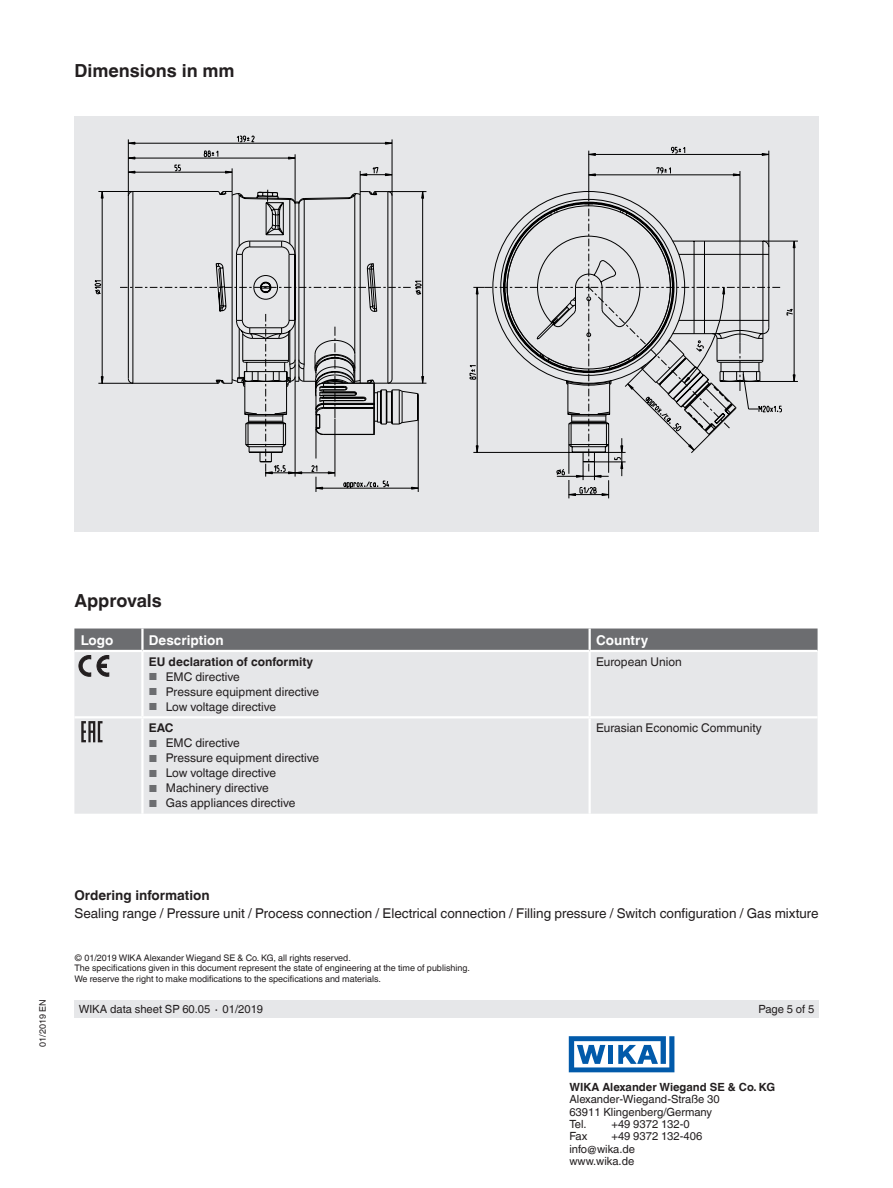
<style>
.page{position:relative;width:893px;height:1188px;background:#fff}
.page>*{position:absolute;margin:0;border:0;box-sizing:border-box;transform-origin:0 0}
.t1{font:700 18px "Helvetica World";color:#231f20}
.t2{font:13.5px "Helvetica World";color:#231f20}
.t3{font:700 13.5px "Helvetica World";color:#fff}
.t4{font:700 13.5px "Helvetica World";color:#231f20}
.t5{font:12px "Helvetica World";color:#231f20}
.t6{font:700 12px "Helvetica World";color:#231f20}
.t7{font:11.25px/12.3px "Helvetica World";color:#231f20}
.t8{font:700 11.25px "Helvetica World";color:#231f20}
.t9{font:9px/10.5px "Helvetica World";color:#231f20}
.s1{font-size:10.2px;color:#6c6d70}
</style>
<div class="page">
<div style="left:74px;top:1000px;width:745px;height:18px;background:#e6e7e9"></div>
<svg style="left:569px;top:1036px;width:105px;height:36px"></svg>
<div style="left:74px;top:116px;width:745px;height:415px;background:#e6e7e9"></div>
<svg style="left:237px;top:135px;width:17px;height:4px"></svg>
<svg style="left:94px;top:281px;width:4px;height:13px"></svg>
<svg style="left:98px;top:139px;width:700px;height:245px"></svg>
<svg style="left:218px;top:150px;width:576px;height:263px"></svg>
<svg style="left:424px;top:191px;width:345px;height:244px"></svg>
<svg style="left:120px;top:190px;width:304px;height:302px"></svg>
<svg style="left:484px;top:194px;width:296px;height:284px"></svg>
<div style="left:74px;top:676px;width:744px;height:138px;background:#e6e7e9"></div>
<hr style="left:142px;top:716px;width:448px;height:2px;background:#fff">
<hr style="left:74px;top:716px;width:68px;height:2px;background:#fff">
<hr style="left:590px;top:716px;width:228px;height:2px;background:#fff">
<hr style="left:588px;top:652px;width:3px;height:64px;background:#fff">
<hr style="left:141px;top:652px;width:3px;height:64px;background:#fff">
<hr style="left:588px;top:718px;width:3px;height:96px;background:#fff">
<hr style="left:141px;top:718px;width:3px;height:96px;background:#fff">
<svg style="left:74px;top:629px;width:744px;height:47px;background:#afb0b2"></svg>
<svg style="left:81px;top:721px;width:22px;height:21px"></svg>
<h1 class="t1" style="left:74px;top:60px;width:162px">Dimensions in mm</h1>
<h1 class="t1" style="left:74px;top:590px;width:89px">Approvals</h1>
<h2 class="t3" style="left:81px;top:632px;width:34px">Logo</h2>
<h2 class="t3" style="left:149px;top:632px;width:76px">Description</h2>
<h2 class="t3" style="left:596px;top:632px;width:54px">Country</h2>
<h3 class="t6" style="left:149px;top:655px;width:166px">EU declaration of conformity</h3>
<h3 class="t5" style="left:149px;top:670px;width:93px"><span class="s1">■</span> EMC directive</h3>
<h3 class="t5" style="left:149px;top:685px;width:172px"><span class="s1">■</span> Pressure equipment directive</h3>
<h3 class="t5" style="left:149px;top:700px;width:129px"><span class="s1">■</span> Low voltage directive</h3>
<h3 class="t5" style="left:596px;top:655px;width:87px">European Union</h3>
<h3 class="t6" style="left:149px;top:721px;width:26px">EAC</h3>
<h3 class="t5" style="left:149px;top:736px;width:93px"><span class="s1">■</span> EMC directive</h3>
<h3 class="t5" style="left:149px;top:751px;width:172px"><span class="s1">■</span> Pressure equipment directive</h3>
<h3 class="t5" style="left:149px;top:766px;width:129px"><span class="s1">■</span> Low voltage directive</h3>
<h3 class="t5" style="left:149px;top:781px;width:121px"><span class="s1">■</span> Machinery directive</h3>
<h3 class="t5" style="left:149px;top:796px;width:148px"><span class="s1">■</span> Gas appliances directive</h3>
<h3 class="t5" style="left:596px;top:721px;width:167px">Eurasian Economic Community</h3>
<p class="t9" style="left:37px;top:1047px;width:49px;rotate:-90deg">01/2019 EN</p>
<h2 class="t4" style="left:74px;top:888px;width:137px">Ordering information</h2>
<h2 class="t2" style="left:74px;top:906px;width:746px">Sealing range / Pressure unit / Process connection / Electrical connection / Filling pressure / Switch configuration / Gas mixture</h2>
<p class="t9" style="left:74px;top:952px;width:397px">© 01/2019 WIKA Alexander Wiegand SE &amp; Co. KG, all rights reserved.<br>The specifications given in this document represent the state of engineering at the time of publishing.<br>We reserve the right to make modifications to the specifications and materials.</p>
<p class="t7" style="left:79px;top:1003px;width:186px">WIKA data sheet SP 60.05 ∙ 01/2019</p>
<p class="t7" style="left:759px;top:1003px;width:57px">Page 5 of 5</p>
<p class="t8" style="left:569px;top:1081px;width:207px">WIKA Alexander Wiegand SE &amp; Co. KG</p>
<p class="t7" style="left:569px;top:1093px;width:152px">Alexander-Wiegand-Straße 30<br>63911 Klingenberg/Germany<br>Tel.</p>
<p class="t7" style="left:611px;top:1118px;width:80px">+49 9372 132-0</p>
<p class="t7" style="left:569px;top:1130px;width:19px">Fax</p>
<p class="t7" style="left:569px;top:1130px;width:134px;text-indent:42px">+49 9372 132-406 info@wika.de www.wika.de</p>
</div>
